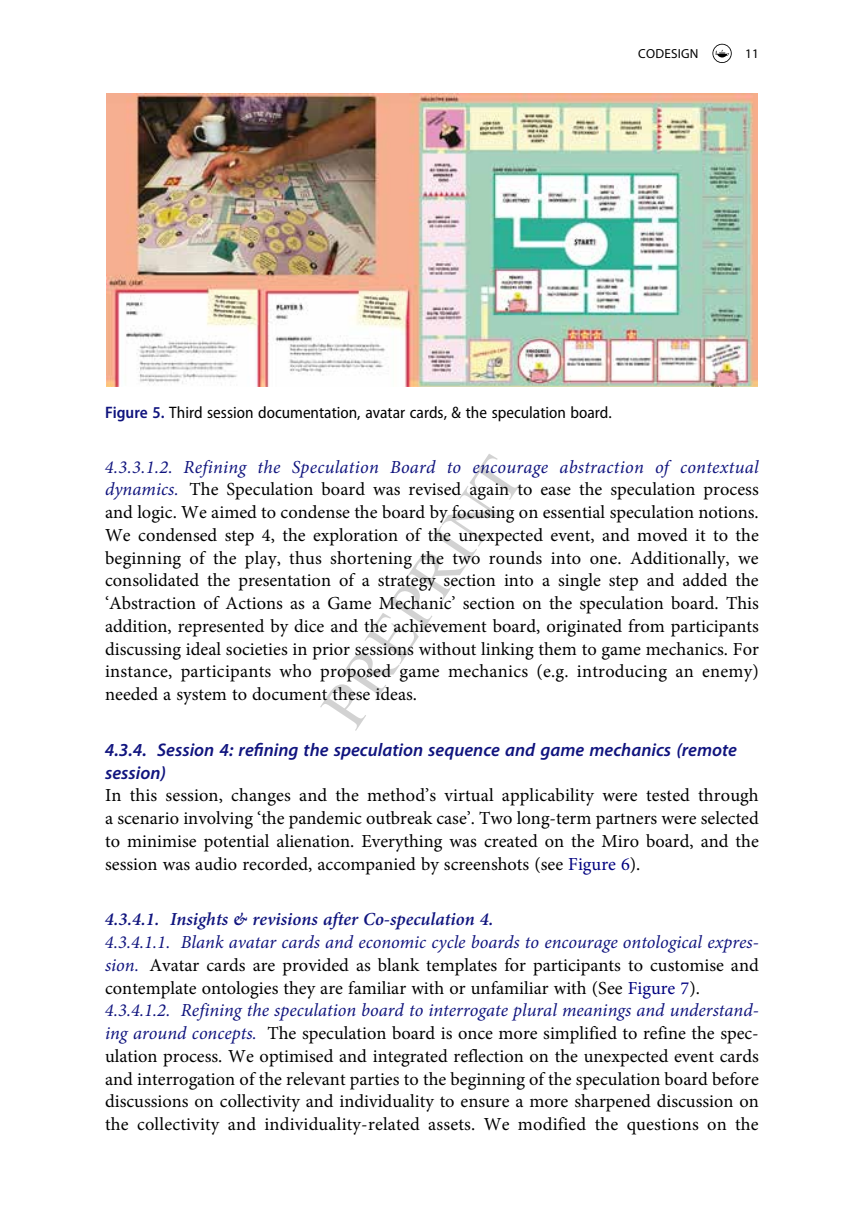
<style>
.page{position:relative;width:864px;height:1231px;background:#fff}
.page>*{position:absolute;margin:0;border:0;box-sizing:border-box;transform-origin:0 0}
.t1{font:65.1px "Times New Roman";color:#1d1d1b}
.t2{font:18.38px/22.8px "Minion Pro";color:#000;text-align:justify}
.t3{font:italic 600 18.38px/22.8px "Myriad Pro";color:#10147e}
.t4{font:italic 600 18.38px "Minion Pro";color:#10147e}
.t5{font:semi-condensed 16.62px "Myriad Pro";color:#000}
.t6{font:13.12px "Myriad Pro";letter-spacing:.02em;color:#000}
.s1{font-weight:600;color:#10147e}
.s2{font-style:italic;color:#10147e}
.s3{color:#000080}
</style>
<div class="page">
<img style="left:107px;top:93px;width:649px;height:293px">
<svg style="left:712px;top:44px;width:19px;height:19px"></svg>
<p class="t6" style="left:638px;top:45px;width:62px">CODESIGN</p>
<p class="t6" style="left:745px;top:45px;width:15px">11</p>
<p class="t5" style="left:105px;top:403px;width:508px"><span class="s1">Figure 5.</span> Third session documentation, avatar cards, &amp; the speculation board.</p>
<h1 class="t1" style="left:300px;top:694px;width:309px;rotate:-56deg">PREPRINT</h1>
<p class="t2" style="left:105px;top:455px;width:655px"><span class="s2">4.3.3.1.2. Refining the Speculation Board to encourage abstraction of contextual dynamics.</span> The Speculation board was revised again to ease the speculation process and logic. We aimed to condense the board by focusing on essential speculation notions.<br>We condensed step 4, the exploration of the unexpected event, and moved it to the beginning of the play, thus shortening the two rounds into one. Additionally, we consolidated the presentation of a strategy section into a single step and added the ‘Abstraction of Actions as a Game Mechanic’ section on the speculation board. This addition, represented by dice and the achievement board, originated from participants discussing ideal societies in prior sessions without linking them to game mechanics. For instance, participants who proposed game mechanics (e.g. introducing an enemy) needed a system to document these ideas.</p>
<p class="t3" style="left:105px;top:738px;width:633px">4.3.4. Session 4: refining the speculation sequence and game mechanics (remote session)</p>
<p class="t2" style="left:105px;top:784px;width:655px">In this session, changes and the method’s virtual applicability were tested through a scenario involving ‘the pandemic outbreak case’. Two long-term partners were selected to minimise potential alienation. Everything was created on the Miro board, and the session was audio recorded, accompanied by screenshots (see <span class="s3">Figure 6</span>).</p>
<p class="t4" style="left:105px;top:908px;width:390px">4.3.4.1. Insights &amp; revisions after Co-speculation 4.</p>
<p class="t2" style="left:105px;top:930px;width:655px;text-align:left"><span class="s2">4.3.4.1.1. Blank avatar cards and economic cycle boards to encourage ontological expres&shy;sion.</span> Avatar cards are provided as blank templates for participants to customise and contemplate ontologies they are familiar with or unfamiliar with (See <span class="s3">Figure 7</span>).<br><span class="s2">4.3.4.1.2. Refining the speculation board to interrogate plural meanings and understand&shy;ing around concepts.</span> The speculation board is once more simplified to refine the spec&shy;ulation process. We optimised and integrated reflection on the unexpected event cards and interrogation of the relevant parties to the beginning of the speculation board before discussions on collectivity and individuality to ensure a more sharpened discussion on the collectivity and individuality-related assets. We modified the questions on the</p>
</div>
